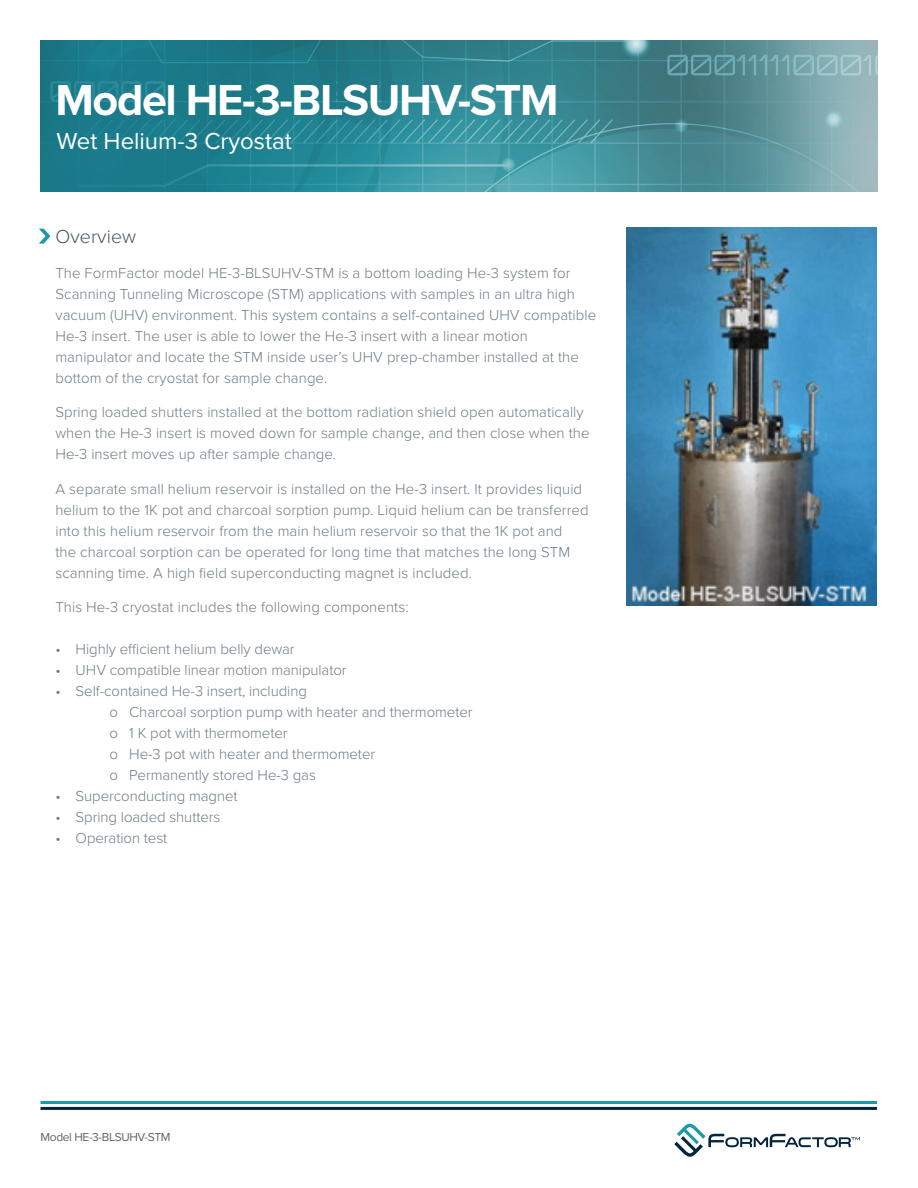
<style>
.page{position:relative;width:918px;height:1188px;background:#fff}
.page>*{position:absolute;margin:0;border:0;box-sizing:border-box;transform-origin:0 0}
.Product_Title__Heade{font:700 45px "Proxima Nova";letter-spacing:-.03em;color:#fff}
.t1{font:24px "Proxima Nova";color:#fff}
.Header1{font:300 19.5px "Proxima Nova";letter-spacing:.005em;color:#45555f}
.Product_Overview_bod{font:300 15px/21px "Proxima Nova";letter-spacing:.005em;color:#6c7c86}
.t2{font:12px "Proxima Nova";letter-spacing:-.03em;color:#636366}
</style>
<div class="page">
<hr style="left:40px;top:1101px;width:837px;height:3px;background:#1e99a8">
<hr style="left:40px;top:1107px;width:837px;height:3px;background:#03253d">
<svg style="left:674px;top:1124px;width:186px;height:33px"></svg>
<img style="left:40px;top:40px;width:838px;height:152px">
<svg style="left:39px;top:229px;width:11px;height:15px"></svg>
<img style="left:627px;top:228px;width:250px;height:377px">
<p class="Product_Title__Heade" style="left:55px;top:74px;width:505px">Model HE-3-BLSUHV-STM</p>
<p class="t1" style="left:57px;top:127px;width:237px">Wet Helium-3 Cryostat</p>
<p class="Header1" style="left:55px;top:225px;width:82px">Overview</p>
<p class="Product_Overview_bod" style="left:55px;top:263px;width:542px">The FormFactor model HE-3-BLSUHV-STM is a bottom loading He-3 system for Scanning Tunneling Microscope (STM) applications with samples in an ultra high vacuum (UHV) environment. This system contains a self-contained UHV compatible He-3 insert. The user is able to lower the He-3 insert with a linear motion manipulator and locate the STM inside user’s UHV prep-chamber installed at the bottom of the cryostat for sample change.</p>
<p class="Product_Overview_bod" style="left:55px;top:402px;width:536px">Spring loaded shutters installed at the bottom radiation shield open automatically when the He-3 insert is moved down for sample change, and then close when the<br>He-3 insert moves up after sample change.</p>
<p class="Product_Overview_bod" style="left:55px;top:479px;width:535px">A separate small helium reservoir is installed on the He-3 insert. It provides liquid helium to the 1K pot and charcoal sorption pump. Liquid helium can be transferred into this helium reservoir from the main helium reservoir so that the 1K pot and<br>the charcoal sorption can be operated for long time that matches the long STM scanning time. A high field superconducting magnet is included.</p>
<p class="Product_Overview_bod" style="left:55px;top:597px;width:355px">This He-3 cryostat includes the following components:</p>
<p class="Product_Overview_bod" style="left:55px;top:639px;width:241px">• Highly efficient helium belly dewar</p>
<p class="Product_Overview_bod" style="left:55px;top:660px;width:293px">• UHV compatible linear motion manipulator</p>
<p class="Product_Overview_bod" style="left:55px;top:681px;width:253px">• Self-contained He-3 insert, including</p>
<p class="Product_Overview_bod" style="left:109px;top:702px;width:365px">o Charcoal sorption pump with heater and thermometer</p>
<p class="Product_Overview_bod" style="left:109px;top:723px;width:180px">o 1 K pot with thermometer</p>
<p class="Product_Overview_bod" style="left:109px;top:744px;width:267px">o He-3 pot with heater and thermometer</p>
<p class="Product_Overview_bod" style="left:109px;top:765px;width:208px">o Permanently stored He-3 gas</p>
<p class="Product_Overview_bod" style="left:55px;top:786px;width:184px">• Superconducting magnet</p>
<p class="Product_Overview_bod" style="left:55px;top:807px;width:167px">• Spring loaded shutters</p>
<p class="Product_Overview_bod" style="left:55px;top:828px;width:113px">• Operation test</p>
<p class="t2" style="left:40px;top:1130px;width:132px">Model HE-3-BLSUHV-STM</p>
</div>
